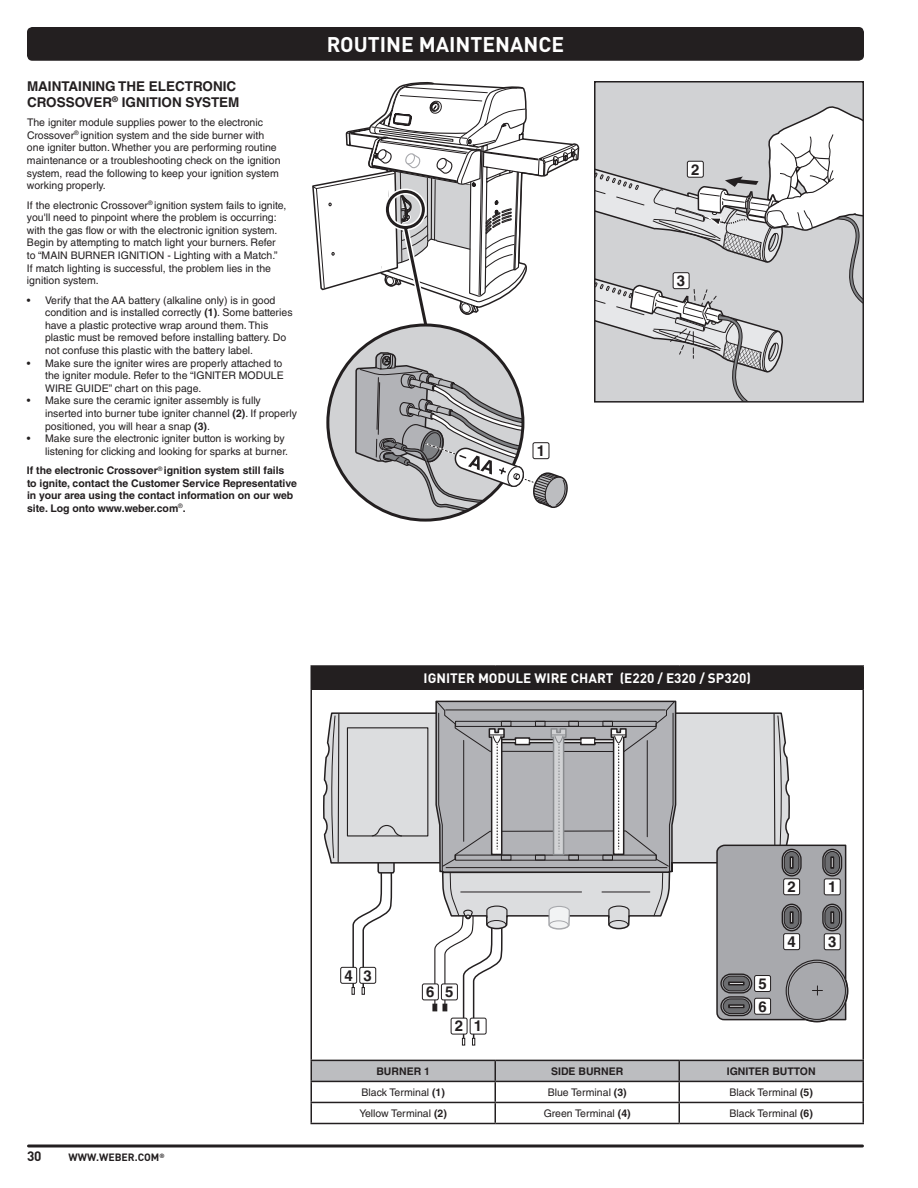
<style>
.page{position:relative;width:918px;height:1188px;background:#fff}
.page>*{position:absolute;margin:0;border:0;box-sizing:border-box;transform-origin:0 0}
.t1{font:700 21px "DIN Pro";color:#fff}
.t2{font:700 15px/22.8px "Helvetica LT Std";color:#231f20}
.t3{font:700 13.5px/16.2px "Helvetica LT Std";color:#231f20}
.t4{font:700 13.5px "DIN Pro";color:#fff}
.t5{font:700 13.5px "DIN Pro";color:#231f20}
.t6{font:10.5px/12.6px "Helvetica LT Std";color:#231f20}
.t7{font:700 10.5px/12.6px "Helvetica LT Std";letter-spacing:-.005em;color:#231f20}
.t8{font:700 10.5px "DIN Pro";color:#231f20}
.s1{font-weight:700}
</style>
<div class="page">
<div style="left:27px;top:27px;width:837px;height:34px;background:#231f20;border-radius:5px"></div>
<svg style="left:28px;top:1144px;width:834px;height:4px;background:#595657"></svg>
<div style="left:595px;top:82px;width:268px;height:320px;background:#d1d2d4"></div>
<svg style="left:597px;top:106px;width:264px;height:294px"></svg>
<div style="left:594px;top:81px;width:270px;height:322px;border:2px solid #231f20"></div>
<div style="left:687px;top:161px;width:16px;height:16px;background:#fff;border-radius:2px"></div>
<div style="left:687px;top:161px;width:17px;height:17px;border:1px solid #231f20;border-radius:2px"></div>
<div style="left:673px;top:273px;width:16px;height:16px;background:#fff;border-radius:2px"></div>
<div style="left:673px;top:272px;width:16px;height:17px;border:1px solid #231f20;border-radius:2px"></div>
<svg style="left:312px;top:83px;width:267px;height:435px"></svg>
<div style="left:311px;top:666px;width:552px;height:24px;background:#231f20"></div>
<hr style="left:862px;top:667px;width:2px;height:23px;background:#231f20">
<hr style="left:310px;top:665px;width:185px;height:2px;background:#231f20">
<hr style="left:495px;top:665px;width:184px;height:2px;background:#231f20">
<hr style="left:679px;top:665px;width:185px;height:2px;background:#231f20">
<hr style="left:862px;top:690px;width:2px;height:370px;background:#231f20">
<hr style="left:310px;top:1061px;width:2px;height:20px;background:#231f20">
<hr style="left:310px;top:1060px;width:185px;height:1px;background:#231f20">
<hr style="left:862px;top:1061px;width:2px;height:20px;background:#231f20">
<hr style="left:679px;top:1060px;width:185px;height:1px;background:#231f20">
<hr style="left:310px;top:1082px;width:2px;height:20px;background:#231f20">
<hr style="left:310px;top:1081px;width:185px;height:1px;background:#231f20">
<hr style="left:862px;top:1082px;width:2px;height:20px;background:#231f20">
<hr style="left:679px;top:1081px;width:185px;height:1px;background:#231f20">
<hr style="left:310px;top:1103px;width:2px;height:20px;background:#231f20">
<hr style="left:310px;top:1102px;width:185px;height:1px;background:#231f20">
<hr style="left:310px;top:1123px;width:185px;height:1px;background:#231f20">
<svg style="left:311px;top:1060px;width:552px;height:63px"></svg>
<hr style="left:495px;top:1102px;width:184px;height:1px;background:#231f20">
<hr style="left:495px;top:1123px;width:184px;height:1px;background:#231f20">
<hr style="left:678px;top:1103px;width:2px;height:20px;background:#231f20">
<hr style="left:862px;top:1103px;width:2px;height:20px;background:#231f20">
<hr style="left:679px;top:1102px;width:185px;height:1px;background:#231f20">
<hr style="left:679px;top:1123px;width:185px;height:1px;background:#231f20">
<hr style="left:310px;top:667px;width:2px;height:23px;background:#231f20">
<hr style="left:310px;top:690px;width:2px;height:370px;background:#231f20">
<svg style="left:323px;top:701px;width:525px;height:344px"></svg>
<div style="left:825px;top:851px;width:15px;height:23px;background:#6c6d70;border-radius:7px"></div>
<div style="left:825px;top:851px;width:15px;height:23px;border:1px solid #231f20;border-radius:7px"></div>
<svg style="left:830px;top:856px;width:4px;height:13px"></svg>
<div style="left:822px;top:849px;width:20px;height:28px;border:1px solid #231f20;border-radius:10px"></div>
<div style="left:784px;top:906px;width:15px;height:23px;background:#6c6d70;border-radius:7px"></div>
<div style="left:784px;top:906px;width:15px;height:23px;border:1px solid #231f20;border-radius:7px"></div>
<svg style="left:790px;top:911px;width:4px;height:13px"></svg>
<div style="left:782px;top:904px;width:20px;height:27px;border:1px solid #231f20;border-radius:10px"></div>
<div style="left:825px;top:906px;width:15px;height:23px;background:#6c6d70;border-radius:7px"></div>
<div style="left:825px;top:906px;width:15px;height:23px;border:1px solid #231f20;border-radius:7px"></div>
<svg style="left:830px;top:911px;width:4px;height:13px"></svg>
<div style="left:822px;top:904px;width:20px;height:27px;border:1px solid #231f20;border-radius:10px"></div>
<svg style="left:723px;top:976px;width:26px;height:15px"></svg>
<div style="left:723px;top:976px;width:27px;height:15px;border:1px solid #231f20;border-radius:7px"></div>
<div style="left:728px;top:982px;width:17px;height:3px;background:#fff;border:2px solid #231f20"></div>
<div style="left:720px;top:974px;width:32px;height:20px;border:1px solid #231f20;border-radius:10px"></div>
<div style="left:723px;top:999px;width:26px;height:15px;background:#6c6d70;border-radius:7px"></div>
<div style="left:723px;top:999px;width:27px;height:15px;border:1px solid #231f20;border-radius:7px"></div>
<svg style="left:728px;top:1004px;width:17px;height:4px"></svg>
<div style="left:720px;top:996px;width:32px;height:20px;border:1px solid #231f20;border-radius:10px"></div>
<div style="left:824px;top:879px;width:16px;height:16px;background:#fff;border-radius:2px"></div>
<div style="left:824px;top:878px;width:17px;height:17px;border:1px solid #231f20;border-radius:2px"></div>
<div style="left:784px;top:879px;width:16px;height:16px;background:#fff;border-radius:2px"></div>
<div style="left:783px;top:878px;width:17px;height:17px;border:1px solid #231f20;border-radius:2px"></div>
<div style="left:755px;top:976px;width:16px;height:16px;background:#fff;border-radius:2px"></div>
<div style="left:754px;top:975px;width:17px;height:17px;border:1px solid #231f20;border-radius:2px"></div>
<div style="left:755px;top:998px;width:16px;height:16px;background:#fff;border-radius:2px"></div>
<div style="left:754px;top:998px;width:17px;height:17px;border:1px solid #231f20;border-radius:2px"></div>
<div style="left:824px;top:934px;width:16px;height:16px;background:#fff;border-radius:2px"></div>
<div style="left:824px;top:933px;width:17px;height:17px;border:1px solid #231f20;border-radius:2px"></div>
<div style="left:784px;top:934px;width:16px;height:16px;background:#fff;border-radius:2px"></div>
<div style="left:783px;top:933px;width:17px;height:17px;border:1px solid #231f20;border-radius:2px"></div>
<div style="left:360px;top:967px;width:16px;height:16px;background:#fff;border-radius:2px"></div>
<div style="left:359px;top:967px;width:17px;height:17px;border:1px solid #231f20;border-radius:2px"></div>
<div style="left:341px;top:967px;width:16px;height:16px;background:#fff;border-radius:2px"></div>
<div style="left:340px;top:967px;width:17px;height:17px;border:1px solid #231f20;border-radius:2px"></div>
<div style="left:441px;top:984px;width:16px;height:16px;background:#fff;border-radius:2px"></div>
<div style="left:441px;top:984px;width:17px;height:16px;border:1px solid #231f20;border-radius:2px"></div>
<div style="left:422px;top:984px;width:16px;height:16px;background:#fff;border-radius:2px"></div>
<div style="left:422px;top:984px;width:17px;height:16px;border:1px solid #231f20;border-radius:2px"></div>
<p class="t3" style="left:27px;top:78px;width:214px">MAINTAINING THE ELECTRONIC<br>CROSSOVER<sup>®</sup> IGNITION SYSTEM</p>
<p class="t6" style="left:27px;top:116px;width:255px">The igniter module supplies power to the electronic Crossover<sup>®</sup> ignition system and the side burner with one igniter button. Whether you are performing routine maintenance or a troubleshooting check on the ignition system, read the following to keep your ignition system working properly.</p>
<p class="t6" style="left:27px;top:199px;width:261px">If the electronic Crossover<sup>®</sup> ignition system fails to ignite, you'll need to pinpoint where the problem is occurring: with the gas flow or with the electronic ignition system.<br>Begin by attempting to match light your burners. Refer to “MAIN BURNER IGNITION - Lighting with a Match.”<br>If match lighting is successful, the problem lies in the ignition system.</p>
<p class="t6" style="left:45px;top:294px;width:249px;text-indent:-18px">• Verify that the AA battery (alkaline only) is in good condition and is installed correctly <span class="s1">(1)</span>. Some batteries have a plastic protective wrap around them. This plastic must be removed before installing battery. Do not confuse this plastic with the battery label.</p>
<p class="t6" style="left:45px;top:357px;width:240px;text-indent:-18px">• Make sure the igniter wires are properly attached to the igniter module. Refer to the “IGNITER MODULE<br>WIRE GUIDE” chart on this page.</p>
<p class="t6" style="left:45px;top:394px;width:253px;text-indent:-18px">• Make sure the ceramic igniter assembly is fully inserted into burner tube igniter channel <span class="s1">(2)</span>. If properly positioned, you will hear a snap <span class="s1">(3)</span>.</p>
<p class="t6" style="left:45px;top:432px;width:245px;text-indent:-18px">• Make sure the electronic igniter button is working by listening for clicking and looking for sparks at burner.</p>
<p class="t7" style="left:27px;top:464px;width:271px">If the electronic Crossover<sup>®</sup> ignition system still fails<br>to ignite, contact the Customer Service Representative in your area using the contact information on our web site. Log onto www.weber.com<sup>®</sup>.</p>
<h1 class="t1" style="left:327px;top:27px;width:239px">ROUTINE MAINTENANCE</h1>
<h2 class="t2" style="left:537px;top:439px;width:10px">1</h2>
<h2 class="t2" style="left:691px;top:158px;width:10px">2</h2>
<h2 class="t2" style="left:677px;top:269px;width:10px">3</h2>
<p class="t4" style="left:424px;top:667px;width:329px">IGNITER MODULE WIRE CHART (E220 / E320 / SP320)</p>
<p class="t5" style="left:27px;top:1145px;width:16px">30</p>
<p class="t8" style="left:69px;top:1148px;width:98px">WWW.WEBER.COM<sup>®</sup></p>
<h2 class="t2" style="left:787px;top:875px;width:10px">2</h2>
<h2 class="t2" style="left:828px;top:875px;width:10px">1</h2>
<h2 class="t2" style="left:345px;top:964px;width:29px">4 3</h2>
<h2 class="t2" style="left:426px;top:980px;width:29px">6 5</h2>
<h2 class="t2" style="left:455px;top:1015px;width:29px">2 1</h2>
<h2 class="t2" style="left:758px;top:972px;width:10px">5<br>6</h2>
<h2 class="t2" style="left:787px;top:930px;width:10px">4</h2>
<h2 class="t2" style="left:828px;top:930px;width:10px">3</h2>
<p class="t7" style="left:376px;top:1065px;width:55px">BURNER 1</p>
<p class="t7" style="left:551px;top:1065px;width:74px">SIDE BURNER</p>
<p class="t7" style="left:727px;top:1065px;width:90px">IGNITER BUTTON</p>
<p class="t6" style="left:362px;top:1086px;width:85px">Black Terminal <span class="s1">(1)</span></p>
<p class="t6" style="left:548px;top:1086px;width:80px">Blue Terminal <span class="s1">(3)</span></p>
<p class="t6" style="left:730px;top:1086px;width:85px">Black Terminal <span class="s1">(5)</span></p>
<p class="t6" style="left:360px;top:1107px;width:89px">Yellow Terminal <span class="s1">(2)</span></p>
<p class="t6" style="left:544px;top:1107px;width:88px">Green Terminal <span class="s1">(4)</span></p>
<p class="t6" style="left:730px;top:1107px;width:85px">Black Terminal <span class="s1">(6)</span></p>
</div>
